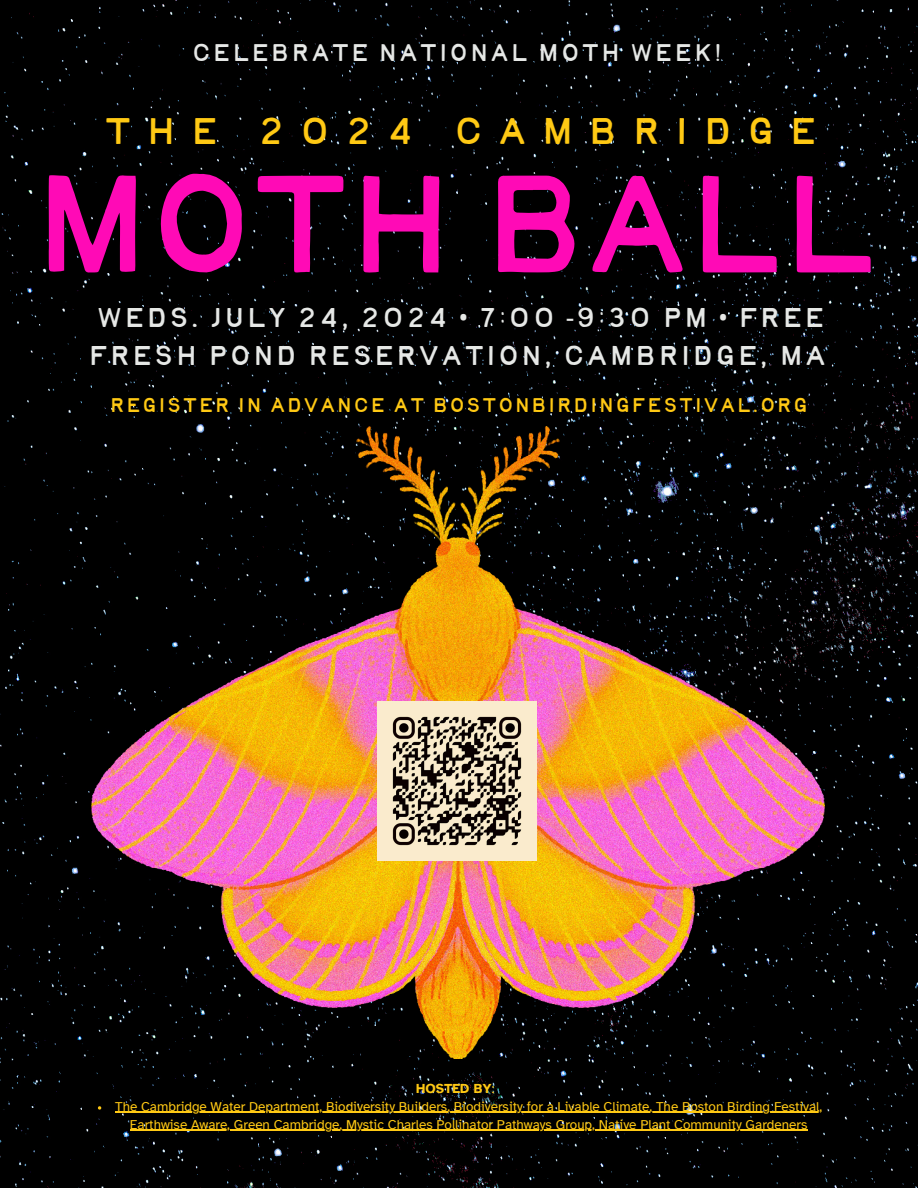
<style>
.page{position:relative;width:918px;height:1188px;background:#000}
.page>*{position:absolute;margin:0;border:0;box-sizing:border-box;transform-origin:0 0}
.t1{font:136.35px "TAY Birdie";letter-spacing:-.11em;color:#ff0ab6}
.t2{font:36.6px "TAY Birdie";letter-spacing:.335em;color:#ffc914}
.t3{font:26.85px "TAY Birdie";color:#e6e8e6}
.t4{font:23.85px "TAY Birdie";letter-spacing:.295em;color:#e6e8e6}
.t5{font:19.5px "TAY Birdie";letter-spacing:.28em;color:#ffc914}
.t6{font:13.5px "Atkinson Hyperlegible";color:#ffc914}
.t7{font:700 13.5px "Atkinson Hyperlegible";color:#ffc914}
.s1{font-family:"Noto Sans"}
.s2{font-weight:400}
</style>
<div class="page">
<img style="left:92px;top:426px;width:732px;height:632px">
<img style="left:378px;top:702px;width:158px;height:159px">
<svg style="left:97px;top:1069px;width:4px;height:5px"></svg>
<svg style="left:98px;top:1106px;width:3px;height:4px"></svg>
<hr style="left:115px;top:1112px;width:211px;height:1px;background:#ffc914">
<svg style="left:326px;top:1112px;width:27px;height:1px"></svg>
<hr style="left:353px;top:1112px;width:94px;height:1px;background:#ffc914">
<hr style="left:454px;top:1112px;width:55px;height:1px;background:#ffc914">
<hr style="left:509px;top:1112px;width:141px;height:1px;background:#ffc914">
<hr style="left:650px;top:1112px;width:172px;height:1px;background:#ffc914">
<hr style="left:130px;top:1130px;width:100px;height:1px;background:#ffc914">
<hr style="left:234px;top:1130px;width:106px;height:1px;background:#ffc914">
<hr style="left:346px;top:1130px;width:249px;height:1px;background:#ffc914">
<hr style="left:595px;top:1130px;width:212px;height:1px;background:#ffc914">
<h3 class="t4" style="left:191px;top:45px;width:534px">CELEBRATE NATIONAL MOTH WEEK!</h3>
<h2 class="t2" style="left:103px;top:119px;width:717px">THE 2024 CAMB R I DGE</h2>
<h1 class="t1" style="left:26px;top:177px;width:859px">MOTH BALL</h1>
<h3 class="t3" style="left:96px;top:308px;width:731px">WEDS. JU LY 24, 2024 <span class="s1">•</span> 7:00 <span class="s1">-</span>9:30 PM <span class="s1">•</span> FREE</h3>
<h3 class="t3" style="left:87px;top:347px;width:741px">FRESH PON D RESERVATION, CAMBRIDGE, MA</h3>
<h1 class="t5" style="left:109px;top:399px;width:695px">REGISTERINADVANCEATBOSTONBIRDINGFESTIVAL.ORG</h1>
<h3 class="t7" style="left:416px;top:1080px;width:80px">HOSTED BY<span class="s2">:</span></h3>
<h3 class="t6" style="left:115px;top:1098px;width:709px">The Cambridge Water Department, Biodiversity Builders, Biodiversity for a Livable Climate, The Boston Birding Festival,</h3>
<p class="t6" style="left:130px;top:1116px;width:679px">Earthwise Aware, Green Cambridge, Mystic Charles Pollinator Pathways Group, Native Plant Community Gardeners</p>
</div>
